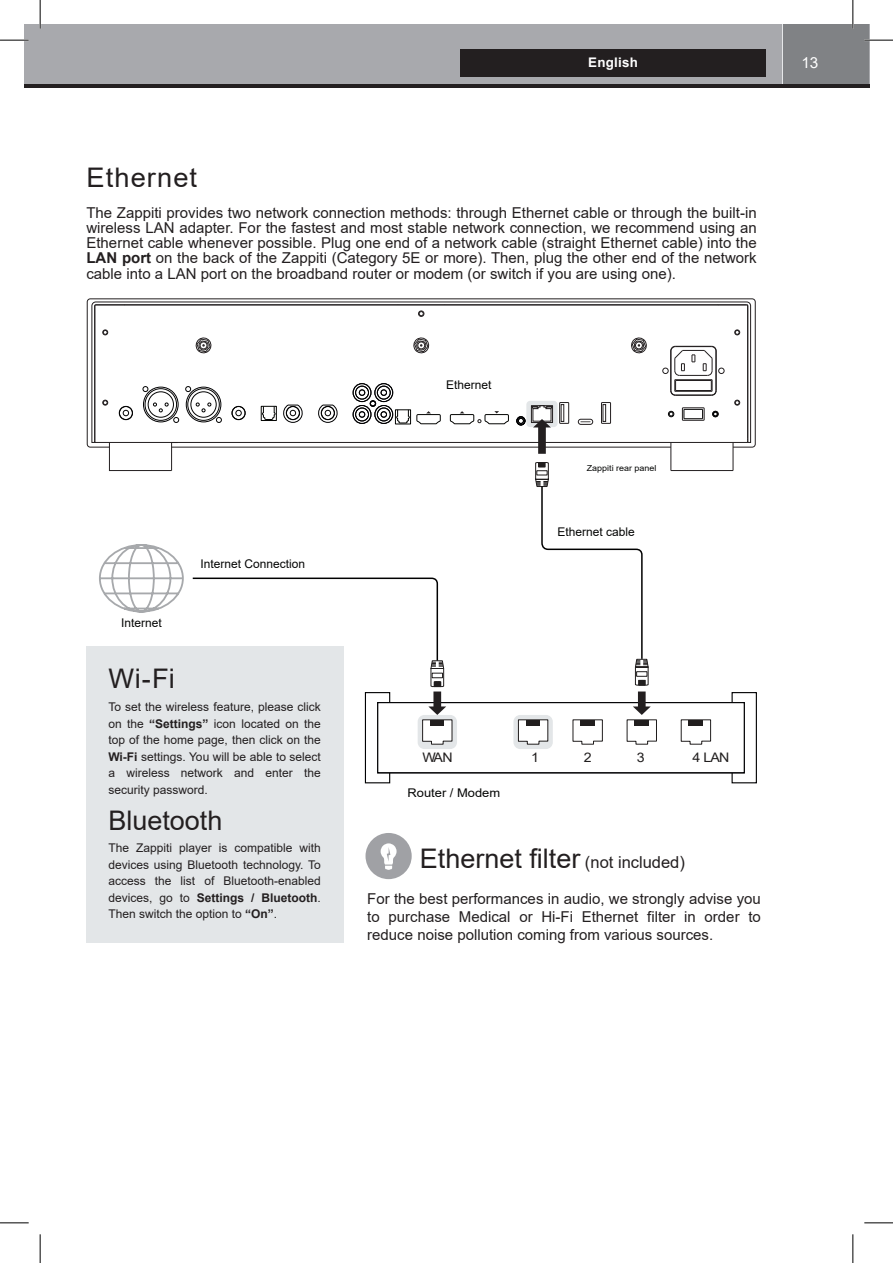
<style>
.page{position:relative;width:893px;height:1263px;background:#fff}
.page>*{position:absolute;margin:0;border:0;box-sizing:border-box;transform-origin:0 0}
.t1{font:27px "Arial";color:#231f20}
.t2{font:27px "Arial";letter-spacing:.04em;color:#231f20}
.t3{font:15.15px "Arial";color:#fff}
.t4{font:15px/15.3px "Arial";color:#231f20;text-align:justify}
.t5{font:13.2px "Arial";letter-spacing:-.065em;color:#211e1e;scale:1.08 1}
.t6{font:700 13.2px "Arial";letter-spacing:.02em;color:#fff}
.t7{font:12px/16.5px "Arial";color:#231f20;text-align:justify}
.t8{font:12px "Arial";color:#050605}
.t9{font:12px "Arial";color:#050605;scale:1.08 1}
.t10{font:8.25px "Arial";color:#050605;scale:1.08 1}
.s1{font-weight:700}
.s2{font-size:16.5px}
</style>
<div class="page">
<div style="left:24px;top:24px;width:845px;height:60px;background:#a8a9ad"></div>
<div style="left:783px;top:24px;width:86px;height:61px;background:#808285"></div>
<div style="left:461px;top:49px;width:305px;height:28px;background:#231f20"></div>
<hr style="left:783px;top:24px;width:1px;height:61px;background:#e6e7e9">
<hr style="left:24px;top:84px;width:845px;height:4px;background:#231f20">
<hr style="left:0;top:39px;width:29px;height:2px;background:#fff">
<hr style="left:864px;top:39px;width:29px;height:2px;background:#fff">
<hr style="left:39px;top:0;width:2px;height:29px;background:#fff">
<hr style="left:852px;top:0;width:2px;height:29px;background:#fff">
<svg style="left:0;top:40px;width:29px;height:1px"></svg>
<svg style="left:864px;top:40px;width:29px;height:1px"></svg>
<svg style="left:0;top:1222px;width:29px;height:1px"></svg>
<svg style="left:864px;top:1222px;width:29px;height:1px"></svg>
<svg style="left:40px;top:0;width:1px;height:29px"></svg>
<svg style="left:40px;top:1234px;width:1px;height:29px"></svg>
<svg style="left:853px;top:0;width:1px;height:29px"></svg>
<svg style="left:853px;top:1234px;width:1px;height:29px"></svg>
<svg style="left:86px;top:298px;width:670px;height:150px"></svg>
<svg style="left:91px;top:301px;width:660px;height:142px"></svg>
<div style="left:86px;top:646px;width:257px;height:296px;background:#e3e6e8"></div>
<svg style="left:365px;top:833px;width:47px;height:46px"></svg>
<svg style="left:94px;top:330px;width:663px;height:454px"></svg>
<p class="t6" style="left:588px;top:53px;width:51px">English</p>
<p class="t3" style="left:801px;top:53px;width:19px">13</p>
<h1 class="t2" style="left:86px;top:159px;width:112px">Ethernet</h1>
<p class="t4" style="left:86px;top:205px;width:672px">The Zappiti provides two network connection methods: through Ethernet cable or through the built-in wireless LAN adapter. For the fastest and most stable network connection, we recommend using an Ethernet cable whenever possible. Plug one end of a network cable (straight Ethernet cable) into the <span class="s1">LAN port</span> on the back of the Zappiti (Category 5E or more). Then, plug the other end of the network cable into a LAN port on the broadband router or modem (or switch if you are using one).</p>
<p class="t8" style="left:121px;top:614px;width:42px">Internet</p>
<p class="t8" style="left:201px;top:555px;width:106px">Internet Connection</p>
<p class="t8" style="left:446px;top:377px;width:47px">Ethernet</p>
<p class="t10" style="left:587px;top:462px;width:66px">Zappiti rear panel</p>
<p class="t8" style="left:558px;top:524px;width:79px">Ethernet cable</p>
<h1 class="t1" style="left:108px;top:660px;width:68px">Wi-Fi</h1>
<p class="t7" style="left:108px;top:698px;width:214px">To set the wireless feature, please click on the <span class="s1">“Settings”</span> icon located on the top of the home page, then click on the <span class="s1">Wi-Fi</span> settings. You will be able to select a wireless network and enter the security password.</p>
<h1 class="t1" style="left:108px;top:801px;width:116px">Bluetooth</h1>
<p class="t7" style="left:108px;top:839px;width:214px">The Zappiti player is compatible with devices using Bluetooth technology. To access the list of Bluetooth-enabled devices, go to <span class="s1">Settings / Bluetooth</span>.<br>Then switch the option to <span class="s1">“On”</span>.</p>
<h1 class="t1" style="left:420px;top:840px;width:267px">Ethernet filter <span class="s2">(not included)</span></h1>
<p class="t5" style="left:422px;top:748px;width:30px">WAN</p>
<p class="t5" style="left:531px;top:748px;width:9px">1</p>
<p class="t5" style="left:584px;top:748px;width:9px">2</p>
<p class="t5" style="left:637px;top:748px;width:9px">3</p>
<p class="t5" style="left:692px;top:748px;width:36px">4 LAN</p>
<p class="t9" style="left:408px;top:784px;width:87px">Router / Modem</p>
<p class="t4" style="left:367px;top:890px;width:395px;line-height:18px">For the best performances in audio, we strongly advise you to purchase Medical or Hi-Fi Ethernet filter in order to reduce noise pollution coming from various sources.</p>
</div>
